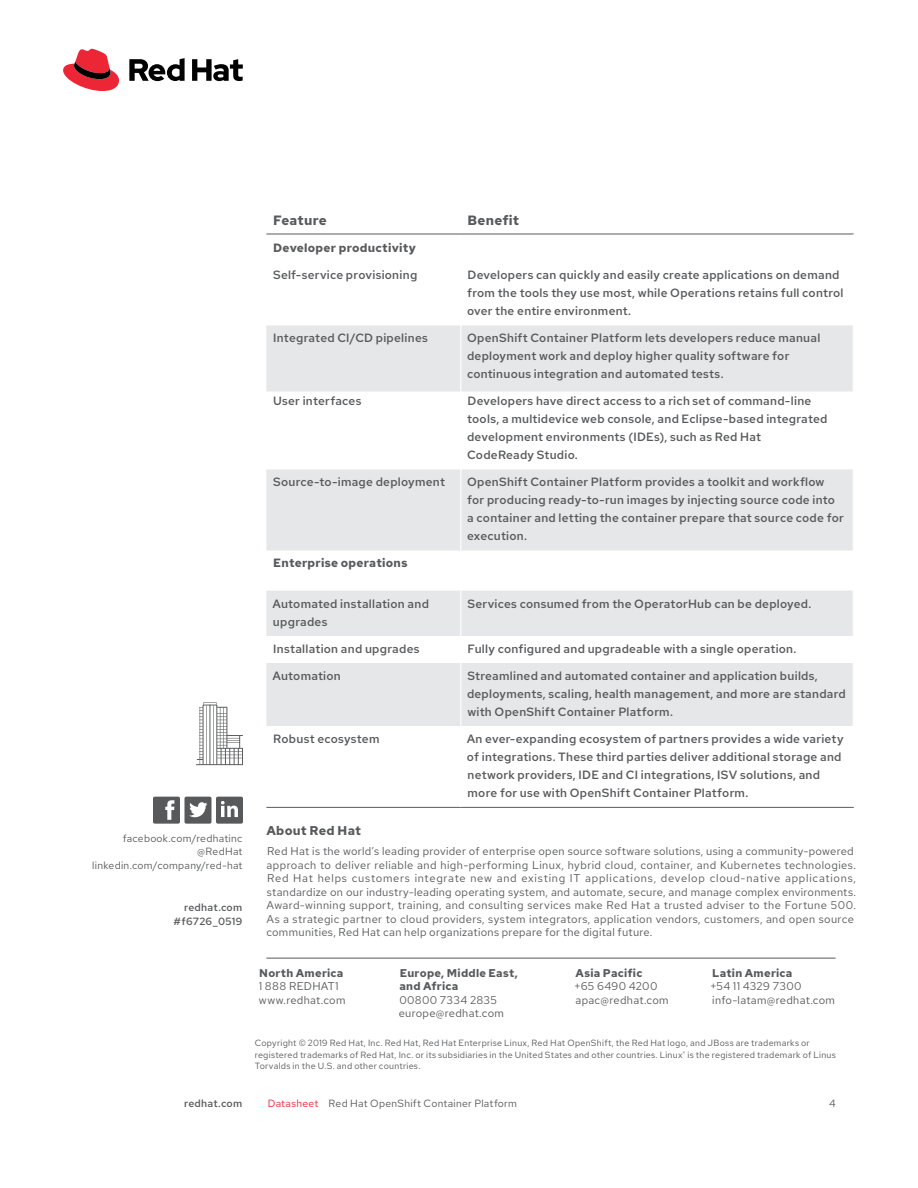
<style>
.page{position:relative;width:918px;height:1188px;background:#fff}
.page>*{position:absolute;margin:0;border:0;box-sizing:border-box;transform-origin:0 0}
.t1{font:700 13.5px "Red Hat Text";letter-spacing:.01em;color:#58595b}
.t2{font:700 12.75px "Red Hat Text";letter-spacing:.02em;color:#58595b}
.t3{font:500 12px/18px "Red Hat Text";letter-spacing:.02em;color:#58595b}
.t4{font:700 12px "Red Hat Text";letter-spacing:.02em;color:#58595b}
.t5{font:11.25px/13.5px "Red Hat Text";letter-spacing:.03em;color:#58595b}
.t6{font:700 11.25px/13.5px "Red Hat Text";letter-spacing:.02em;color:#58595b}
.t7{font:10.5px/13.5px "Red Hat Text";letter-spacing:.025em;color:#58595b;text-align:right}
.t8{font:500 10.5px/13.5px "Red Hat Text";letter-spacing:.025em;color:#58595b;text-align:right}
.t9{font:9px/11.2px "Red Hat Text";letter-spacing:.03em;color:#58595b}
.s1{color:#ee2435}
</style>
<div class="page">
<svg style="left:153px;top:797px;width:90px;height:27px"></svg>
<svg style="left:196px;top:702px;width:47px;height:63px"></svg>
<svg style="left:266px;top:326px;width:587px;height:400px;fill:#e6e7e8"></svg>
<hr style="left:266px;top:234px;width:195px;height:1px;background:#58595b">
<hr style="left:461px;top:234px;width:393px;height:1px;background:#58595b">
<hr style="left:266px;top:807px;width:195px;height:1px;background:#58595b">
<hr style="left:461px;top:807px;width:393px;height:1px;background:#58595b">
<hr style="left:460px;top:326px;width:1px;height:66px;background:#fff">
<hr style="left:460px;top:392px;width:1px;height:78px;background:#fff">
<hr style="left:460px;top:470px;width:1px;height:80px;background:#fff">
<hr style="left:460px;top:591px;width:1px;height:45px;background:#fff">
<svg style="left:460px;top:636px;width:1px;height:27px"></svg>
<hr style="left:460px;top:663px;width:1px;height:63px;background:#fff">
<hr style="left:853px;top:234px;width:1px;height:32px;background:#fff">
<hr style="left:266px;top:958px;width:570px;height:1px;background:#58595b">
<svg style="left:63px;top:49px;width:56px;height:42px"></svg>
<svg style="left:129px;top:58px;width:114px;height:23px"></svg>
<p class="t7" style="left:92px;top:831px;width:152px">facebook.com/redhatinc @RedHat linkedin.com/company/red-hat</p>
<p class="t8" style="left:174px;top:901px;width:70px">redhat.com #f6726_0519</p>
<p class="t1" style="left:273px;top:211px;width:55px">Feature</p>
<p class="t1" style="left:468px;top:211px;width:53px">Benefit</p>
<p class="t4" style="left:273px;top:240px;width:144px">Developer productivity</p>
<p class="t3" style="left:273px;top:266px;width:146px">Self-service provisioning</p>
<p class="t3" style="left:467px;top:266px;width:378px">Developers can quickly and easily create applications on demand from the tools they use most, while Operations retains full control over the entire environment.</p>
<p class="t3" style="left:273px;top:329px;width:156px">Integrated CI/CD pipelines</p>
<p class="t3" style="left:467px;top:329px;width:355px">OpenShift Container Platform lets developers reduce manual deployment work and deploy higher quality software for continuous integration and automated tests.</p>
<p class="t3" style="left:273px;top:392px;width:90px">User interfaces</p>
<p class="t3" style="left:467px;top:392px;width:362px">Developers have direct access to a rich set of command-line tools, a multidevice web console, and Eclipse-based integrated development environments (IDEs), such as Red Hat CodeReady Studio.</p>
<p class="t3" style="left:273px;top:473px;width:173px">Source-to-image deployment</p>
<p class="t3" style="left:467px;top:473px;width:378px">OpenShift Container Platform provides a toolkit and workflow for producing ready-to-run images by injecting source code into a container and letting the container prepare that source code for execution.</p>
<p class="t4" style="left:273px;top:555px;width:136px">Enterprise operations</p>
<p class="t3" style="left:272px;top:594px;width:158px">Automated installation and upgrades</p>
<p class="t3" style="left:467px;top:594px;width:345px">Services consumed from the OperatorHub can be deployed.</p>
<p class="t3" style="left:273px;top:639px;width:148px">Installation and upgrades</p>
<p class="t3" style="left:468px;top:639px;width:330px">Fully configured and upgradeable with a single operation.</p>
<p class="t3" style="left:272px;top:666px;width:70px">Automation</p>
<p class="t3" style="left:467px;top:666px;width:380px">Streamlined and automated container and application builds, deployments, scaling, health management, and more are standard with OpenShift Container Platform.</p>
<p class="t3" style="left:273px;top:729px;width:108px">Robust ecosystem</p>
<p class="t3" style="left:467px;top:729px;width:378px">An ever-expanding ecosystem of partners provides a wide variety of integrations. These third parties deliver additional storage and network providers, IDE and CI integrations, ISV solutions, and more for use with OpenShift Container Platform.</p>
<p class="t2" style="left:266px;top:822px;width:96px">About Red Hat</p>
<p class="t5" style="left:266px;top:844px;width:591px">Red Hat is the world’s leading provider of enterprise open source software solutions, using a community-powered approach to deliver reliable and high-performing Linux, hybrid cloud, container, and Kubernetes technologies.<br>Red Hat helps customers integrate new and existing IT applications, develop cloud-native applications, standardize on our industry-leading operating system, and automate, secure, and manage complex environments.<br>Award-winning support, training, and consulting services make Red Hat a trusted adviser to the Fortune 500.<br>As a strategic partner to cloud providers, system integrators, application vendors, customers, and open source communities, Red Hat can help organizations prepare for the digital future.</p>
<p class="t6" style="left:259px;top:966px;width:86px">North America</p>
<p class="t5" style="left:259px;top:979px;width:88px">1 888 REDHAT1 www.redhat.com</p>
<p class="t6" style="left:712px;top:966px;width:82px">Latin America</p>
<p class="t5" style="left:710px;top:979px;width:126px">+54 11 4329 7300 info-latam@redhat.com</p>
<p class="t9" style="left:255px;top:1037px;width:583px">Copyright © 2019 Red Hat, Inc. Red Hat, Red Hat Enterprise Linux, Red Hat OpenShift, the Red Hat logo, and JBoss are trademarks or registered trademarks of Red Hat, Inc. or its subsidiaries in the United States and other countries. Linux<sup>®</sup> is the registered trademark of Linus<br>Torvalds in the U.S. and other countries.</p>
<p class="t6" style="left:399px;top:966px;width:120px">Europe, Middle East, and Africa</p>
<p class="t5" style="left:399px;top:993px;width:107px">00800 7334 2835 europe@redhat.com</p>
<p class="t6" style="left:576px;top:966px;width:68px">Asia Pacific</p>
<p class="t5" style="left:574px;top:979px;width:96px">+65 6490 4200 apac@redhat.com</p>
<p class="t8" style="left:184px;top:1096px;width:60px">redhat.com</p>
<p class="t7" style="left:268px;top:1096px;width:251px"><span class="s1">Datasheet</span> Red Hat OpenShift Container Platform</p>
<p class="t7" style="left:829px;top:1096px;width:8px">4</p>
</div>
